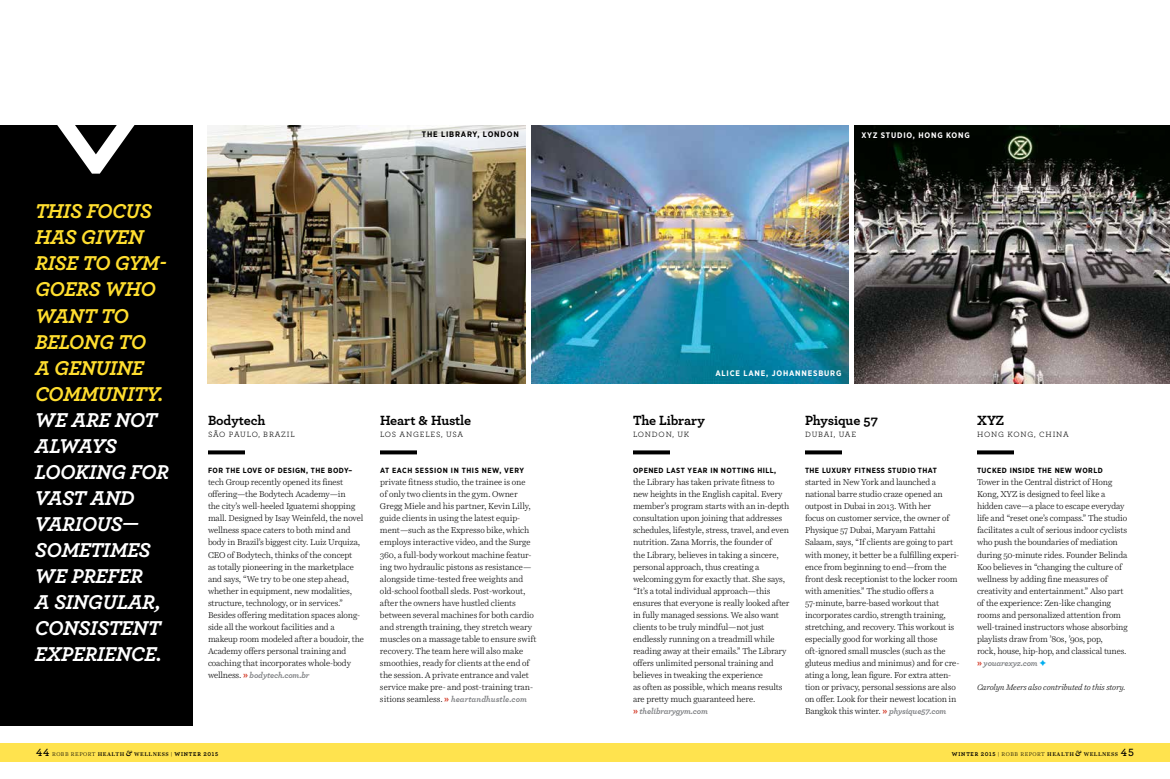
<style>
.page{position:relative;width:1170px;height:779px;background:#fff}
.page>*{position:absolute;margin:0;border:0;box-sizing:border-box;transform-origin:0 0}
.t1{font:700 170.3px "Archer";color:#fff}
.t2{font:italic 700 21px/26px "Archer";letter-spacing:-.015em;color:#fff}
.t3{font:italic 700 21px/26px "Archer";letter-spacing:-.015em;color:#ffde2f}
.t4{font:700 14px "Archer";letter-spacing:-.01em;color:#000}
.t5{font:300 8.5px/12px "Harriet Text";letter-spacing:-.02em;color:#000}
.t6{font:italic 700 8.5px "Archer";letter-spacing:-.02em;color:#808285}
.t7{font:italic 700 8.5px "Archer";color:#808285}
.t8{font:8px "Archer";letter-spacing:.1em;color:#000}
.t9{font:700 8px "Gotham Narrow";letter-spacing:.1em;color:#fff}
.t10{font:italic 300 8px "Harriet Text";letter-spacing:-.02em;color:#000}
.t11{font:700 8px "Gotham Narrow";letter-spacing:.1em;color:#000}
.t12{font:700 7.5px "Gotham Narrow";letter-spacing:.06em;color:#000}
.t13{font:700 5.7px "Archer";color:#000}
.t14{font:500 5.5px "Harriet Text";letter-spacing:.1em;color:#000}
.s1{font-family:"Harriet Text";font-weight:300;font-style:normal;color:#000}
.s2{font-family:"Gotham Narrow";font-weight:500;font-style:normal;font-size:9px;color:#d43c2a}
.s3{font-family:"Gotham Narrow";font-weight:500;font-size:9px;color:#d43c2a}
.s4{font-family:"Archer";font-weight:700;font-style:italic;color:#808285}
.s5{color:#00aeef}
.s6{font-family:"Archer";font-weight:600;font-size:11px}
.s7{font-weight:300}
.s8{font-family:"Austin";font-weight:600;font-style:italic;font-size:8px}
.s9{font-weight:400}
.s10{font-family:"Archer";font-weight:700;font-size:5.7px}
</style>
<div class="page">
<div style="left:0;top:743px;width:1170px;height:18px;background:#ffe34e"></div>
<svg style="left:208px;top:450px;width:37px;height:4px"></svg>
<img style="left:208px;top:125px;width:317px;height:258px">
<img style="left:531px;top:125px;width:318px;height:258px">
<img style="left:855px;top:125px;width:315px;height:258px">
<svg style="left:805px;top:450px;width:37px;height:4px"></svg>
<svg style="left:380px;top:450px;width:37px;height:4px"></svg>
<svg style="left:633px;top:450px;width:37px;height:4px"></svg>
<div style="left:0;top:125px;width:193px;height:600px;background:#000"></div>
<svg style="left:977px;top:450px;width:37px;height:4px"></svg>
<h1 class="t1" style="left:230px;top:98px;width:92px;rotate:90deg">&gt;</h1>
<h2 class="t3" style="left:35px;top:197px;width:133px">THIS FOCUS<br>HAS GIVEN<br>RISE TO GYM-<br>GOERS WHO<br>WANT TO<br>BEL ONG TO<br>A GENUINE<br>COMMU</h2>
<h2 class="t3" style="left:112px;top:379px;width:53px">NIT Y.</h2>
<h2 class="t2" style="left:35px;top:405px;width:135px">WE ARE NOT<br>AL WAYS<br>L OOKING FOR<br>VAST AND<br>VARIOUS—<br>SOMETIME</h2>
<h2 class="t2" style="left:35px;top:535px;width:117px;text-indent:104px">S<br>WE PREFER<br>A SINGULA</h2>
<h2 class="t2" style="left:35px;top:587px;width:128px;text-indent:107px">R,<br>C ONSISTENT<br>EXPERIENCE.</h2>
<p class="t11" style="left:422px;top:129px;width:98px">THE LIBRARY, LONDON</p>
<p class="t9" style="left:861px;top:130px;width:110px">XYZ STUDIO, HONG KONG</p>
<h3 class="t4" style="left:208px;top:409px;width:59px">Bodytech</h3>
<p class="t8" style="left:208px;top:429px;width:88px">SÃO PAULO, BRAZIL</p>
<p class="t12" style="left:208px;top:466px;width:146px">FOR THE LOVE OF DESIGN, THE BODY–</p>
<p class="t5" style="left:208px;top:476px;width:157px">tech Group recently opened its finest offering—the Bodytech Academy—in<br>the city’s well-heeled Iguatemi shopping mall. Designed by Isay Weinfeld, the novel wellness space caters to both mind and body in Brazil’s biggest city. Luiz Urquiza, CEO of Bodytech, thinks of the concept<br>as totally pioneering in the marketplace and says, “We try to be one step ahead, whether in equipment, new modalities, structure, technology, or in services.” Besides offering meditation spaces along&shy;side all the workout facilities and a makeup room modeled after a boudoir, the Academy offers personal training and coaching that incorporates whole-body</p>
<p class="t6" style="left:208px;top:668px;width:103px"><span class="s1">wellness.</span> <span class="s2">»</span> BODYTECH.COM.BR</p>
<h3 class="t4" style="left:380px;top:409px;width:93px">Heart &amp; Hustle</h3>
<p class="t8" style="left:380px;top:429px;width:79px">LOS ANGELES, USA</p>
<p class="t12" style="left:380px;top:466px;width:146px">AT EACH SESSION IN THIS NEW, VERY</p>
<p class="t5" style="left:380px;top:476px;width:158px">private fitness studio, the trainee is one<br>of only two clients in the gym. Owner Gregg Miele and his partner, Kevin Lilly, guide clients in using the latest equip&shy;ment—such as the Expresso bike, which employs interactive video, and the Surge 360, a full-body workout machine featur&shy;ing two hydraulic pistons as resistance— alongside time-tested free weights and old-school football sleds. Post-workout, after the owners have hustled clients between several machines for both cardio and strength training, they stretch weary muscles on a massage table to ensure swift recovery. The team here will also make smoothies, ready for clients at the end of the session. A private entrance and valet service make pre- and post-training tran-</p>
<p class="t7" style="left:380px;top:692px;width:149px"><span class="s1">sitions seamless.</span> <span class="s2">»</span> HEARTANDHUSTLE.COM</p>
<p class="t9" style="left:715px;top:368px;width:128px">ALICE LANE, JOHANNESBURG</p>
<h3 class="t4" style="left:633px;top:409px;width:74px">The Library</h3>
<p class="t8" style="left:633px;top:429px;width:57px">LONDON, UK</p>
<p class="t12" style="left:633px;top:466px;width:145px">OPENED LAST YEAR IN NOTTING HILL,</p>
<p class="t5" style="left:633px;top:476px;width:158px">the Library has taken private fitness to new heights in the English capital. Every member’s program starts with an in-depth consultation upon joining that addresses schedules, lifestyle, stress, travel, and even nutrition. Zana Morris, the founder of<br>the Library, believes in taking a sincere, personal approach, thus creating a welcoming gym for exactly that. She says, “It’s a total individual approach—this ensures that everyone is really looked after in fully managed sessions. We also want clients to be truly mindful—not just endlessly running on a treadmill while reading away at their emails.” The Library offers unlimited personal training and believes in tweaking the experience<br>as often as possible, which means results are pretty much guaranteed here.</p>
<p class="t6" style="left:633px;top:704px;width:77px"><span class="s2">»</span> THELIBRARYGYM.COM</p>
<h3 class="t4" style="left:805px;top:409px;width:75px">Physique 57</h3>
<p class="t8" style="left:805px;top:429px;width:47px">DUBAI, UAE</p>
<p class="t12" style="left:805px;top:466px;width:133px">THE LUXURY FITNESS STUDIO THAT</p>
<p class="t5" style="left:805px;top:476px;width:156px">started in New York and launched a national barre studio craze opened an outpost in Dubai in 2013. With her<br>focus on customer service, the owner of Physique 57 Dubai, Maryam Fattahi Salaam, says, “If clients are going to part with money, it better be a fulfilling experi&shy;ence from beginning to end—from the front desk receptionist to the locker room with amenities.” The studio offers a 57-minute, barre-based workout that incorporates cardio, strength training, stretching, and recovery. This workout is especially good for working all those oft-ignored small muscles (such as the gluteus medius and minimus) and for cre&shy;ating a long, lean figure. For extra atten&shy;tion or privacy, personal sessions are also on offer. Look for their newest location in Bangkok this winter. <span class="s3">»</span> <span class="s4">PHYSIQUE57.COM</span></p>
<h3 class="t4" style="left:977px;top:409px;width:29px">XYZ</h3>
<p class="t8" style="left:977px;top:429px;width:93px">HONG KONG, CHINA</p>
<p class="t12" style="left:977px;top:466px;width:127px">TUCKED INSIDE THE NEW WORLD</p>
<p class="t5" style="left:977px;top:476px;width:152px">Tower in the Central district of Hong Kong, XYZ is designed to feel like a hidden cave—a place to escape everyday life and “reset one’s compass.” The studio facilitates a cult of serious indoor cyclists who push the boundaries of mediation during 50-minute rides. Founder Belinda Koo believes in “changing the culture of wellness by adding fine measures of creativity and entertainment.” Also part of the experience: Zen-like changing rooms and personalized attention from well-trained instructors whose absorbing playlists draw from ’80s, ’90s, pop,<br>rock, house, hip-hop, and classical tunes.</p>
<p class="t6" style="left:977px;top:656px;width:71px"><span class="s2">»</span> YOUAREXYZ.COM <span class="s5">✦</span></p>
<p class="t10" style="left:977px;top:681px;width:150px">Carolyn Meers also contributed to this story.</p>
<p class="t14" style="left:36px;top:749px;width:184px"><span class="s6">44</span> <span class="s7">Robb Report</span> HEALTH <span class="s8">&amp;</span> WELLNESS <span class="s9">|</span> <span class="s10">WINTER 2015</span></p>
<p class="t13" style="left:952px;top:749px;width:6px">winter</p>
<p class="t14" style="left:981px;top:749px;width:155px"><span class="s10">2015</span> <span class="s9">|</span> <span class="s7">Robb Report</span> HEALTH <span class="s8">&amp;</span> WELLNESS <span class="s6">45</span></p>
</div>
